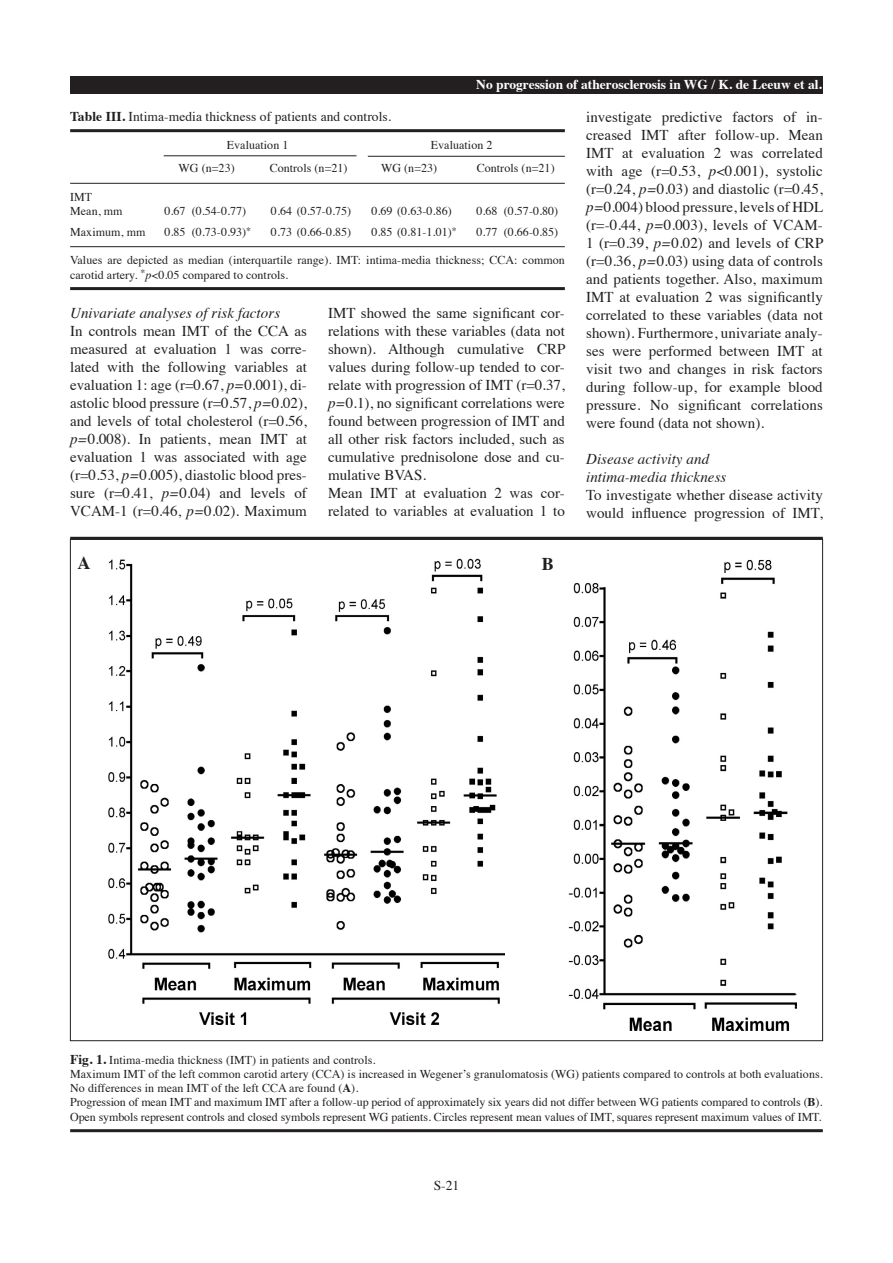
<style>
.page{position:relative;width:893px;height:1263px;background:#fff}
.page>*{position:absolute;margin:0;border:0;box-sizing:border-box;transform-origin:0 0}
.t1{font:700 18px "Times";color:#231f20}
.t2{font:15px/18px "Times";color:#231f20;text-align:justify}
.t3{font:italic 15px/18px "Times";letter-spacing:.005em;color:#231f20}
.t4{font:13.5px "Times";letter-spacing:.005em;color:#231f20}
.t5{font:700 13.5px "Times";color:#fff}
.t6{font:12px/14.2px "Times";letter-spacing:.005em;color:#231f20}
.s1{font-weight:700}
.s2{font-style:italic}
.s3{font-weight:700;font-size:13.5px}
</style>
<div class="page">
<div style="left:70px;top:77px;width:753px;height:17px;background:#231f20"></div>
<hr style="left:70px;top:1129px;width:753px;height:3px;background:#231f20">
<hr style="left:70px;top:129px;width:495px;height:3px;background:#231f20">
<hr style="left:164px;top:156px;width:192px;height:1px;background:#231f20">
<hr style="left:368px;top:156px;width:197px;height:1px;background:#231f20">
<hr style="left:70px;top:183px;width:495px;height:1px;background:#231f20">
<hr style="left:70px;top:246px;width:495px;height:1px;background:#231f20">
<hr style="left:70px;top:287px;width:495px;height:3px;background:#231f20">
<img style="left:108px;top:558px;width:396px;height:467px">
<img style="left:568px;top:559px;width:228px;height:471px">
<hr style="left:70px;top:537px;width:753px;height:3px;background:#231f20">
<p class="t5" style="left:476px;top:71px;width:347px">No progression of atherosclerosis in WG / K. de Leeuw et al.</p>
<p class="t4" style="left:70px;top:104px;width:323px"><span class="s1">Table III.</span> Intima-media thickness of patients and controls.</p>
<p class="t6" style="left:227px;top:137px;width:63px">Evaluation 1</p>
<p class="t6" style="left:431px;top:137px;width:63px">Evaluation 2</p>
<p class="t6" style="left:179px;top:160px;width:58px">WG (n=23)</p>
<p class="t6" style="left:270px;top:160px;width:79px">Controls (n=21)</p>
<p class="t6" style="left:381px;top:160px;width:58px">WG (n=23)</p>
<p class="t6" style="left:477px;top:160px;width:79px">Controls (n=21)</p>
<p class="t6" style="left:70px;top:189px;width:54px">IMT<br>Mean, mm</p>
<p class="t6" style="left:164px;top:203px;width:83px">0.67 (0.54-0.77)</p>
<p class="t6" style="left:271px;top:203px;width:82px">0.64 (0.57-0.75)</p>
<p class="t6" style="left:371px;top:203px;width:82px">0.69 (0.63-0.86)</p>
<p class="t6" style="left:476px;top:203px;width:83px">0.68 (0.57-0.80)</p>
<p class="t6" style="left:70px;top:224px;width:77px">Maximum, mm</p>
<p class="t6" style="left:164px;top:224px;width:88px">0.85 (0.73-0.93)<sup>*</sup></p>
<p class="t6" style="left:271px;top:224px;width:82px">0.73 (0.66-0.85)</p>
<p class="t6" style="left:371px;top:224px;width:87px">0.85 (0.81-1.01)<sup>*</sup></p>
<p class="t6" style="left:476px;top:224px;width:83px">0.77 (0.66-0.85)</p>
<p class="t6" style="left:70px;top:252px;width:496px">Values are depicted as median (interquartile range). IMT: intima-media thickness; CCA: common carotid artery. <sup>*</sup><span class="s2">p</span>&lt;0.05 compared to controls.</p>
<p class="t3" style="left:70px;top:303px;width:212px">Univariate analyses of risk factors</p>
<p class="t2" style="left:70px;top:321px;width:238px">In controls mean IMT of the CCA as measured at evaluation 1 was corre&shy;lated with the following variables at evaluation 1: age (r=0.67, <span class="s2">p=</span>0.001), di&shy;astolic blood pressure (r=0.57, <span class="s2">p=</span>0.02), and levels of total cholesterol (r=0.56, <span class="s2">p=</span>0.008). In patients, mean IMT at evaluation 1 was associated with age (r=0.53, <span class="s2">p=</span>0.005), diastolic blood pres&shy;sure (r=0.41, <span class="s2">p=</span>0.04) and levels of VCAM-1 (r=0.46, <span class="s2">p=</span>0.02). Maximum</p>
<p class="t2" style="left:328px;top:303px;width:239px;text-align:left">IMT showed the same significant cor&shy;relations with these variables (data not shown). Although cumulative CRP values during follow-up tended to cor&shy;relate with progression of IMT (r=0.37, <span class="s2">p=</span>0.1), no significant correlations were found between progression of IMT and all other risk factors included, such as cumulative prednisolone dose and cu&shy;mulative BVAS.<br>Mean IMT at evaluation 2 was cor&shy;related to variables at evaluation 1 to</p>
<p class="t1" style="left:78px;top:546px;width:14px">A</p>
<p class="t1" style="left:542px;top:546px;width:14px">B</p>
<p class="t2" style="left:586px;top:106px;width:239px">investigate predictive factors of in&shy;creased IMT after follow-up. Mean IMT at evaluation 2 was correlated with age (r=0.53, <span class="s2">p</span>&lt;0.001), systolic (r=0.24, <span class="s2">p=</span>0.03) and diastolic (r=0.45, <span class="s2">p=</span>0.004) blood pressure, levels of HDL (r=-0.44, <span class="s2">p=</span>0.003), levels of VCAM-1 (r=0.39, <span class="s2">p=</span>0.02) and levels of CRP (r=0.36, <span class="s2">p=</span>0.03) using data of controls and patients together. Also, maximum IMT at evaluation 2 was significantly correlated to these variables (data not shown). Furthermore, univariate analy&shy;ses were performed between IMT at visit two and changes in risk factors during follow-up, for example blood pressure. No significant correlations were found (data not shown).</p>
<p class="t3" style="left:586px;top:449px;width:142px">Disease activity and intima-media thickness</p>
<p class="t2" style="left:586px;top:484px;width:238px">To investigate whether disease activity would influence progression of IMT,</p>
<p class="t6" style="left:70px;top:1051px;width:754px"><span class="s3">Fig. 1.</span> Intima-media thickness (IMT) in patients and controls.<br>Maximum IMT of the left common carotid artery (CCA) is increased in Wegener’s granulomatosis (WG) patients compared to controls at both evaluations.<br>No differences in mean IMT of the left CCA are found (<span class="s1">A</span>).<br>Progression of mean IMT and maximum IMT after a follow-up period of approximately six years did not differ between WG patients compared to controls (<span class="s1">B</span>).<br>Open symbols represent controls and closed symbols represent WG patients. Circles represent mean values of IMT, squares represent maximum values of IMT.</p>
<p class="t4" style="left:434px;top:1173px;width:27px">S-21</p>
</div>
